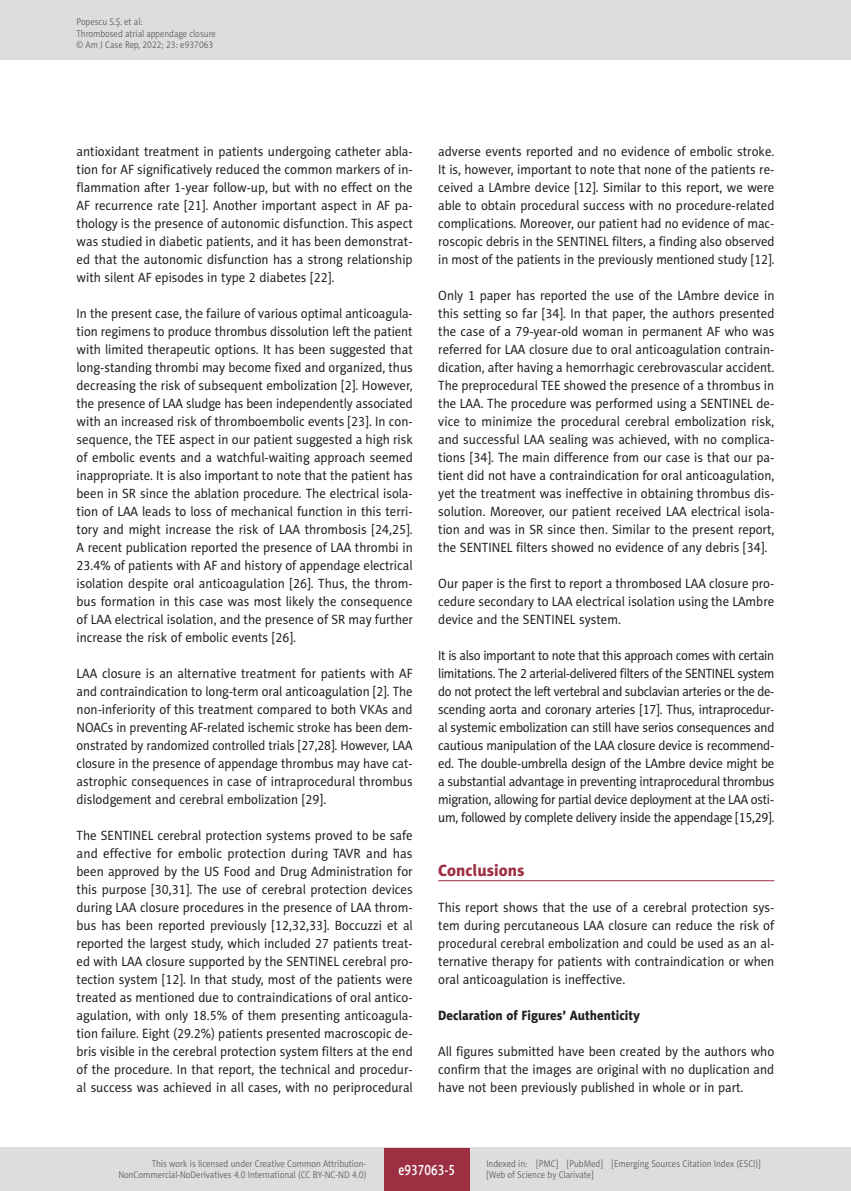
<style>
.page{position:relative;width:851px;height:1191px;background:#fff}
.page>*{position:absolute;margin:0;border:0;box-sizing:border-box;transform-origin:0 0}
.AJCR_Headline_1{font:16.5px "Naomi Sans EFN Heavy";color:#9d2f42}
.t1{font:15px "Naomi Sans EFN Medium";color:#fff;scale:.8 1}
.AJCR_Body{font:13.5px/18px "Naomi Sans EFN";color:#231f20;text-align:justify;scale:.95 1}
.AJCR_Body-2{font:13.5px/18px "Naomi Sans EFN";color:#231f20;text-align:justify;scale:.94 1}
.AJCR_Headline_2{font:13.5px "Naomi Sans EFN Heavy";color:#231f20;scale:.95 1}
.t2{font:9.75px/11.2px "Naomi Sans EFN Light";color:#57585a;scale:.9 1}
</style>
<div class="page">
<hr style="left:438px;top:880px;width:336px;height:1px;background:#9d2f42">
<div style="left:0;top:0;width:850px;height:60px;background:#dcdddf"></div>
<div style="left:0;top:1148px;width:850px;height:43px;background:#dcdddf"></div>
<div style="left:384px;top:1147px;width:85px;height:43px;background:#9d2f42"></div>
<p class="t2" style="left:77px;top:16px;width:156px">Popescu S.Ș. et al:<br>Thrombosed atrial appendage closure © Am J Case Rep, 2022; 23: e937063</p>
<p class="AJCR_Body" style="left:77px;top:142px;width:355px">antioxidant treatment in patients undergoing catheter abla&shy;tion for AF significatively reduced the common markers of in&shy;flammation after 1-year follow-up, but with no effect on the AF recurrence rate [21]. Another important aspect in AF pa&shy;thology is the presence of autonomic disfunction. This aspect was studied in diabetic patients, and it has been demonstrat&shy;ed that the autonomic disfunction has a strong relationship with silent AF episodes in type 2 diabetes [22].</p>
<p class="AJCR_Body-2" style="left:77px;top:304px;width:359px">In the present case, the failure of various optimal anticoagula&shy;tion regimens to produce thrombus dissolution left the patient with limited therapeutic options. It has been suggested that long-standing thrombi may become fixed and organized, thus decreasing the risk of subsequent embolization [2]. However, the presence of LAA sludge has been independently associated with an increased risk of thromboembolic events [23]. In con&shy;sequence, the TEE aspect in our patient suggested a high risk of embolic events and a watchful-waiting approach seemed inappropriate. It is also important to note that the patient has been in SR since the ablation procedure. The electrical isola&shy;tion of LAA leads to loss of mechanical function in this terri&shy;tory and might increase the risk of LAA thrombosis [24,25].<br>A recent publication reported the presence of LAA thrombi in 23.4% of patients with AF and history of appendage electrical isolation despite oral anticoagulation [26]. Thus, the throm&shy;bus formation in this case was most likely the consequence of LAA electrical isolation, and the presence of SR may further increase the risk of embolic events [26].</p>
<p class="AJCR_Body" style="left:77px;top:664px;width:355px">LAA closure is an alternative treatment for patients with AF and contraindication to long-term oral anticoagulation [2]. The non-inferiority of this treatment compared to both VKAs and NOACs in preventing AF-related ischemic stroke has been dem&shy;onstrated by randomized controlled trials [27,28]. However, LAA closure in the presence of appendage thrombus may have cat&shy;astrophic consequences in case of intraprocedural thrombus dislodgement and cerebral embolization [29].</p>
<p class="AJCR_Body" style="left:77px;top:826px;width:355px">The SENTINEL cerebral protection systems proved to be safe and effective for embolic protection during TAVR and has been approved by the US Food and Drug Administration for this purpose [30,31]. The use of cerebral protection devices during LAA closure procedures in the presence of LAA throm&shy;bus has been reported previously [12,32,33]. Boccuzzi et al reported the largest study, which included 27 patients treat&shy;ed with LAA closure supported by the SENTINEL cerebral pro&shy;tection system [12]. In that study, most of the patients were treated as mentioned due to contraindications of oral antico&shy;agulation, with only 18.5% of them presenting anticoagula&shy;tion failure. Eight (29.2%) patients presented macroscopic de&shy;bris visible in the cerebral protection system filters at the end of the procedure. In that report, the technical and procedur&shy;al success was achieved in all cases, with no periprocedural</p>
<p class="AJCR_Body" style="left:438px;top:142px;width:355px">adverse events reported and no evidence of embolic stroke.<br>It is, however, important to note that none of the patients re&shy;ceived a LAmbre device [12]. Similar to this report, we were able to obtain procedural success with no procedure-related complications. Moreover, our patient had no evidence of mac&shy;roscopic debris in the SENTINEL filters, a finding also observed in most of the patients in the previously mentioned study [12].</p>
<p class="AJCR_Body" style="left:438px;top:286px;width:355px">Only 1 paper has reported the use of the LAmbre device in this setting so far [34]. In that paper, the authors presented the case of a 79-year-old woman in permanent AF who was referred for LAA closure due to oral anticoagulation contrain&shy;dication, after having a hemorrhagic cerebrovascular accident.<br>The preprocedural TEE showed the presence of a thrombus in the LAA. The procedure was performed using a SENTINEL de&shy;vice to minimize the procedural cerebral embolization risk, and successful LAA sealing was achieved, with no complica&shy;tions [34]. The main difference from our case is that our pa&shy;tient did not have a contraindication for oral anticoagulation, yet the treatment was ineffective in obtaining thrombus dis&shy;solution. Moreover, our patient received LAA electrical isola&shy;tion and was in SR since then. Similar to the present report, the SENTINEL filters showed no evidence of any debris [34].</p>
<p class="AJCR_Body" style="left:438px;top:574px;width:355px">Our paper is the first to report a thrombosed LAA closure pro&shy;cedure secondary to LAA electrical isolation using the LAmbre device and the SENTINEL system.</p>
<p class="AJCR_Body-2" style="left:438px;top:646px;width:359px">It is also important to note that this approach comes with certain limitations. The 2 arterial-delivered filters of the SENTINEL system do not protect the left vertebral and subclavian arteries or the de&shy;scending aorta and coronary arteries [17]. Thus, intraprocedur&shy;al systemic embolization can still have serios consequences and cautious manipulation of the LAA closure device is recommend&shy;ed. The double-umbrella design of the LAmbre device might be a substantial advantage in preventing intraprocedural thrombus migration, allowing for partial device deployment at the LAA osti&shy;um, followed by complete delivery inside the appendage [15,29].</p>
<p class="AJCR_Headline_1" style="left:438px;top:860px;width:88px">Conclusions</p>
<p class="AJCR_Body" style="left:438px;top:898px;width:355px">This report shows that the use of a cerebral protection sys&shy;tem during percutaneous LAA closure can reduce the risk of procedural cerebral embolization and could be used as an al&shy;ternative therapy for patients with contraindication or when oral anticoagulation is ineffective.</p>
<p class="AJCR_Headline_2" style="left:438px;top:1007px;width:214px">Declaration of Figures’ Authenticity</p>
<p class="AJCR_Body" style="left:438px;top:1042px;width:355px">All figures submitted have been created by the authors who confirm that the images are original with no duplication and have not been previously published in whole or in part.</p>
<p class="t2" style="left:118px;top:1158px;width:277px;text-align:right">This work is licensed under Creative Common Attribution-<br>NonCommercial-NoDerivatives 4.0 International (CC BY-NC-ND 4.0)</p>
<p class="t1" style="left:398px;top:1160px;width:72px">e937063-5</p>
<p class="t2" style="left:486px;top:1158px;width:306px">Indexed in: [PMC] [PubMed] [Emerging Sources Citation Index (ESCI)] [Web of Science by Clarivate]</p>
</div>
